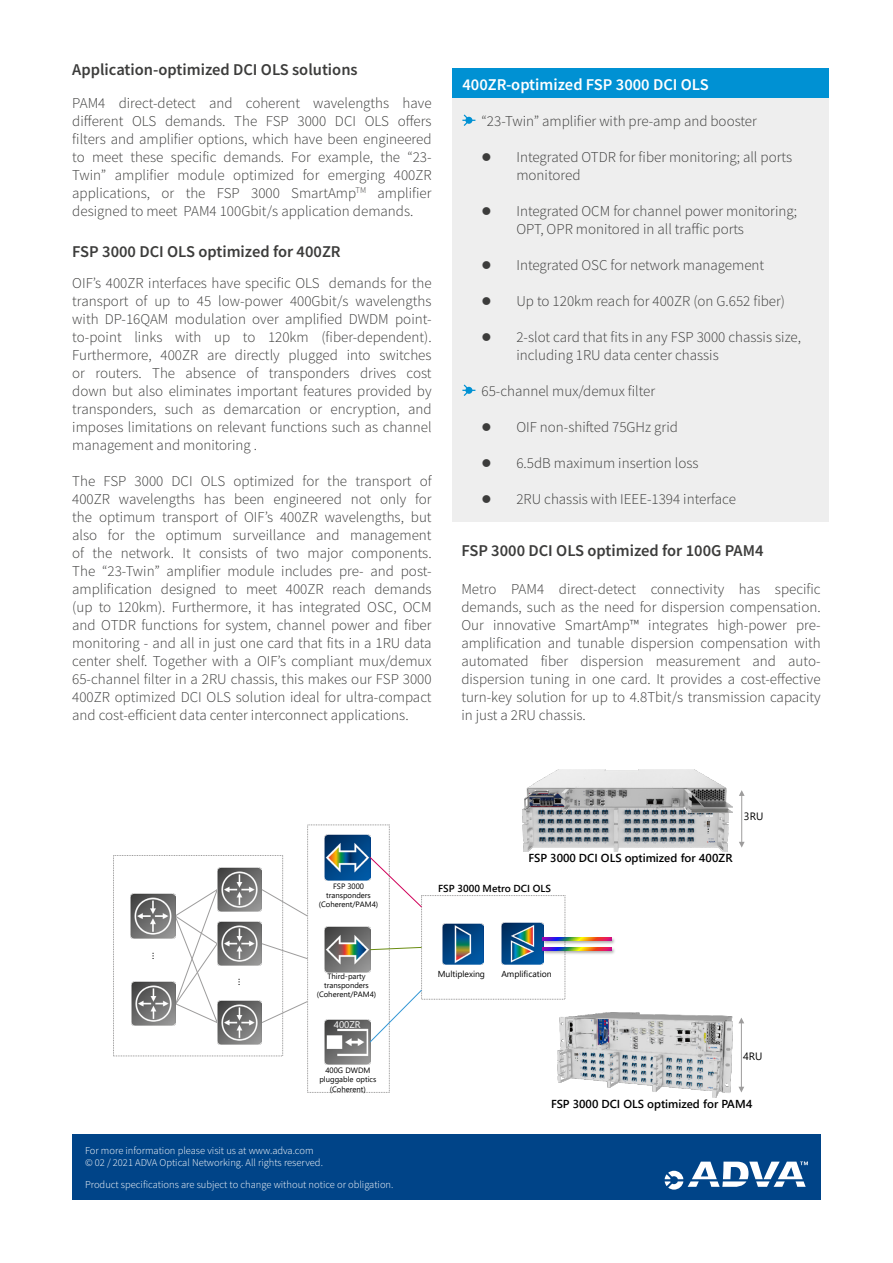
<style>
.page{position:relative;width:893px;height:1263px;background:#fff}
.page>*{position:absolute;margin:0;border:0;box-sizing:border-box;transform-origin:0 0}
.Headline_2{font:600 16.5px "Source Sans Pro";color:#3c3c3b}
.Box_headline{font:600 16.5px "Source Sans Pro";color:#fff}
.Body_-_Black_90{font:300 15px/18px "Source Sans Pro";color:#3c3c3b;text-align:justify}
.Box_style{font:300 15px/18px "Source Sans Pro";color:#3c3c3b}
.t1{font:600 11.55px "Segoe UI";color:#000}
.t2{font:10.65px "Segoe UI";color:#000}
.t3{font:300 10.5px/12.6px "Source Sans Pro";color:#fff}
.t4{font:600 10.2px "Segoe UI";color:#000}
.t5{font:9.6px "Segoe UI";letter-spacing:.005em;color:#fff}
.t6{font:8.7px "Segoe UI";color:#000}
.t7{font:7.8px/9.3px "Segoe UI";color:#000;text-align:center}
</style>
<div class="page">
<div style="left:72px;top:1134px;width:749px;height:65px;background:#048"></div>
<svg style="left:665px;top:1161px;width:143px;height:28px"></svg>
<div style="left:452px;top:95px;width:376px;height:427px;background:#eee"></div>
<div style="left:452px;top:68px;width:376px;height:30px;background:#0091d3"></div>
<img style="left:325px;top:927px;width:45px;height:45px">
<img style="left:325px;top:835px;width:45px;height:45px">
<img style="left:325px;top:1019px;width:45px;height:46px">
<img style="left:442px;top:923px;width:42px;height:42px">
<img style="left:502px;top:923px;width:41px;height:41px">
<div style="left:421px;top:895px;width:144px;height:104px;border:1px dashed #9d9c9c"></div>
<svg style="left:369px;top:857px;width:53px;height:51px"></svg>
<svg style="left:370px;top:947px;width:52px;height:3px"></svg>
<svg style="left:369px;top:989px;width:53px;height:54px"></svg>
<img style="left:541px;top:935px;width:74px;height:21px">
<svg style="left:543px;top:947px;width:68px;height:3px"></svg>
<svg style="left:543px;top:937px;width:68px;height:3px"></svg>
<svg style="left:262px;top:889px;width:46px;height:27px"></svg>
<svg style="left:262px;top:1001px;width:46px;height:22px"></svg>
<svg style="left:262px;top:943px;width:46px;height:16px"></svg>
<svg style="left:175px;top:889px;width:42px;height:134px"></svg>
<img style="left:217px;top:868px;width:44px;height:44px">
<img style="left:217px;top:921px;width:44px;height:45px">
<img style="left:217px;top:1000px;width:44px;height:44px">
<div style="left:113px;top:855px;width:170px;height:201px;border:1px dashed #9d9c9c"></div>
<img style="left:131px;top:894px;width:44px;height:44px">
<img style="left:132px;top:982px;width:44px;height:44px">
<img style="left:523px;top:808px;width:206px;height:43px">
<img style="left:524px;top:770px;width:209px;height:42px">
<img style="left:558px;top:1012px;width:175px;height:86px">
<hr style="left:741px;top:795px;width:1px;height:48px;background:#9d9c9c">
<svg style="left:739px;top:842px;width:6px;height:5px"></svg>
<svg style="left:739px;top:790px;width:6px;height:6px"></svg>
<hr style="left:741px;top:1022px;width:1px;height:66px;background:#9d9c9c">
<svg style="left:738px;top:1087px;width:6px;height:5px"></svg>
<svg style="left:739px;top:1018px;width:5px;height:5px"></svg>
<svg style="left:462px;top:114px;width:13px;height:12px"></svg>
<svg style="left:462px;top:384px;width:13px;height:12px"></svg>
<p class="Headline_2" style="left:72px;top:59px;width:287px">Application-optimized DCI OLS solutions</p>
<p class="Body_-_Black_90" style="left:72px;top:94px;width:361px">PAM4 direct-detect and coherent wavelengths have different OLS demands. The FSP 3000 DCI OLS offers filters and amplifier options, which have been engineered to meet these specific demands. For example, the “23- Twin” amplifier module optimized for emerging 400ZR applications, or the FSP 3000 SmartAmp<sup>TM</sup> amplifier designed to meet PAM4 100Gbit/s application demands.</p>
<p class="Headline_2" style="left:72px;top:241px;width:270px">FSP 3000 DCI OLS optimized for 400ZR</p>
<p class="Body_-_Black_90" style="left:72px;top:274px;width:361px">OIF’s 400ZR interfaces have specific OLS demands for the transport of up to 45 low-power 400Gbit/s wavelengths with DP-16QAM modulation over amplified DWDM point&shy;to-point links with up to 120km (fiber-dependent).<br>Furthermore, 400ZR are directly plugged into switches or routers. The absence of transponders drives cost down but also eliminates important features provided by transponders, such as demarcation or encryption, and imposes limitations on relevant functions such as channel management and monitoring .</p>
<p class="Body_-_Black_90" style="left:72px;top:472px;width:361px">The FSP 3000 DCI OLS optimized for the transport of 400ZR wavelengths has been engineered not only for the optimum transport of OIF’s 400ZR wavelengths, but also for the optimum surveillance and management of the network. It consists of two major components.<br>The “23-Twin” amplifier module includes pre- and post&shy;amplification designed to meet 400ZR reach demands (up to 120km). Furthermore, it has integrated OSC, OCM and OTDR functions for system, channel power and fiber monitoring - and all in just one card that fits in a 1RU data center shelf. Together with a OIF’s compliant mux/demux 65-channel filter in a 2RU chassis, this makes our FSP 3000<br>400ZR optimized DCI OLS solution ideal for ultra-compact and cost-efficient data center interconnect applications.</p>
<p class="Box_headline" style="left:462px;top:74px;width:248px">400ZR-optimized FSP 3000 DCI OLS</p>
<p class="Box_style" style="left:482px;top:112px;width:277px">“23-Twin” amplifier with pre-amp and booster</p>
<p class="Box_style" style="left:516px;top:148px;width:277px;text-indent:-35px">● Integrated OTDR for fiber monitoring; all ports monitored</p>
<p class="Box_style" style="left:516px;top:202px;width:282px;text-indent:-35px">● Integrated OCM for channel power monitoring;<br>OPT, OPR monitored in all traffic ports</p>
<p class="Box_style" style="left:482px;top:256px;width:284px">● Integrated OSC for network management</p>
<p class="Box_style" style="left:482px;top:292px;width:305px">● Up to 120km reach for 400ZR (on G.652 fiber)</p>
<p class="Box_style" style="left:516px;top:328px;width:286px;text-indent:-35px">● 2-slot card that fits in any FSP 3000 chassis size, including 1RU data center chassis</p>
<p class="Box_style" style="left:482px;top:382px;width:175px">65-channel mux/demux filter</p>
<p class="Box_style" style="left:482px;top:418px;width:198px">● OIF non-shifted 75GHz grid</p>
<p class="Box_style" style="left:482px;top:454px;width:219px">● 6.5dB maximum insertion loss</p>
<p class="Box_style" style="left:482px;top:490px;width:256px">● 2RU chassis with IEEE-1394 interface</p>
<p class="Headline_2" style="left:461px;top:540px;width:304px">FSP 3000 DCI OLS optimized for 100G PAM4</p>
<p class="Body_-_Black_90" style="left:461px;top:580px;width:361px">Metro PAM4 direct-detect connectivity has specific demands, such as the need for dispersion compensation.<br>Our innovative SmartAmp™ integrates high-power pre&shy;amplification and tunable dispersion compensation with automated fiber dispersion measurement and auto&shy;dispersion tuning in one card. It provides a cost-effective turn-key solution for up to 4.8Tbit/s transmission capacity in just a 2RU chassis.</p>
<p class="t2" style="left:744px;top:806px;width:21px">3RU</p>
<p class="t1" style="left:528px;top:847px;width:206px">FSP 3000 DCI OLS optimized for 400ZR</p>
<p class="t2" style="left:167px;top:952px;width:9px;rotate:90deg">…</p>
<p class="t2" style="left:253px;top:978px;width:9px;rotate:90deg">…</p>
<p class="t7" style="left:333px;top:881px;width:32px">FSP 3000</p>
<p class="t4" style="left:438px;top:878px;width:114px">FSP 3000 Metro DCI OLS</p>
<p class="t7" style="left:319px;top:890px;width:61px">transponders (Coherent/PAM4)</p>
<p class="t7" style="left:317px;top:971px;width:61px">Third-party transponders (Coherent/PAM4)</p>
<p class="t5" style="left:334px;top:1015px;width:28px">400ZR</p>
<p class="t7" style="left:319px;top:1065px;width:58px">400G DWDM pluggable optics (Coherent)</p>
<p class="t6" style="left:438px;top:966px;width:49px">Multiplexing</p>
<p class="t6" style="left:501px;top:966px;width:52px">Amplification</p>
<p class="t2" style="left:743px;top:1046px;width:21px">4RU</p>
<p class="t1" style="left:551px;top:1093px;width:203px">FSP 3000 DCI OLS optimized for PAM4</p>
<p class="t3" style="left:85px;top:1144px;width:239px">For more information please visit us at www.adva.com © 02 / 2021 ADVA Optical Networking. All rights reserved.</p>
<p class="t3" style="left:85px;top:1178px;width:310px">Product specifications are subject to change without notice or obligation.</p>
</div>
